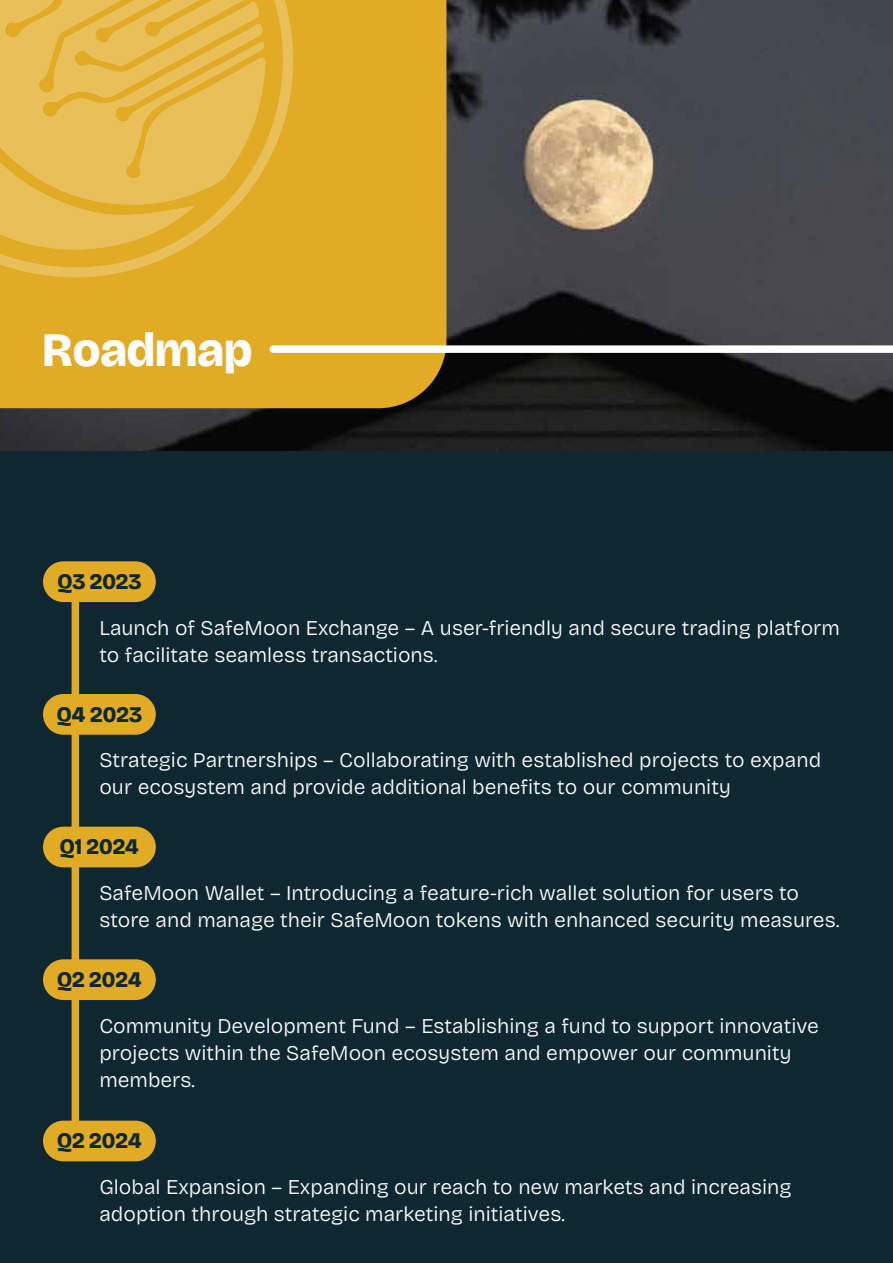
<style>
.page{position:relative;width:893px;height:1263px;background:#0e2731}
.page>*{position:absolute;margin:0;border:0;box-sizing:border-box;transform-origin:0 0}
.t1{font:800 48px "Bricolage Grotesque 96 pt";color:#fff}
.t2{font:800 22.35px "Bricolage Grotesque 96 pt";color:#0e2731}
.t3{font:300 21px/27px "Bricolage Grotesque";color:#fff}
</style>
<div class="page">
<img style="left:0;top:0;width:893px;height:451px">
<div style="left:0;top:0;width:446px;height:408px;background:#e1ab25"></div>
<div style="left:72px;top:582px;width:7px;height:558px;background:#e1ab25"></div>
<svg style="left:0;top:0;width:293px;height:277px;background:#e2af30"></svg>
<svg style="left:194px;top:0;width:72px;height:207px;background:#e5b848"></svg>
<svg style="left:0;top:0;width:194px;height:264px;background:#e6ba4d"></svg>
<div style="left:273px;top:345px;width:620px;height:8px;background:#fff"></div>
<div style="left:43px;top:561px;width:113px;height:41px;background:#e1ab25;border-radius:20px"></div>
<div style="left:43px;top:694px;width:113px;height:41px;background:#e1ab25;border-radius:20px"></div>
<div style="left:43px;top:827px;width:113px;height:40px;background:#e1ab25;border-radius:20px"></div>
<div style="left:43px;top:959px;width:113px;height:41px;background:#e1ab25;border-radius:20px"></div>
<div style="left:43px;top:1121px;width:113px;height:40px;background:#e1ab25;border-radius:20px"></div>
<h1 class="t1" style="left:43px;top:315px;width:211px">Roadmap</h1>
<p class="t2" style="left:57px;top:565px;width:85px">Q3 2023</p>
<p class="t3" style="left:99px;top:613px;width:742px">Launch of SafeMoon Exchange – A user-friendly and secure trading platform to facilitate seamless transactions.</p>
<p class="t2" style="left:57px;top:698px;width:86px">Q4 2023</p>
<p class="t3" style="left:99px;top:745px;width:723px">Strategic Partnerships – Collaborating with established projects to expand our ecosystem and provide additional benefits to our community</p>
<p class="t2" style="left:60px;top:831px;width:81px">Q1 2024</p>
<p class="t3" style="left:99px;top:878px;width:741px">SafeMoon Wallet – Introducing a feature-rich wallet solution for users to store and manage their SafeMoon tokens with enhanced security measures.</p>
<p class="t2" style="left:57px;top:963px;width:86px">Q2 2024</p>
<p class="t3" style="left:99px;top:1011px;width:721px">Community Development Fund – Establishing a fund to support innovative projects within the SafeMoon ecosystem and empower our community members.</p>
<p class="t2" style="left:57px;top:1125px;width:86px">Q2 2024</p>
<p class="t3" style="left:99px;top:1172px;width:694px">Global Expansion – Expanding our reach to new markets and increasing adoption through strategic marketing initiatives.</p>
</div>
